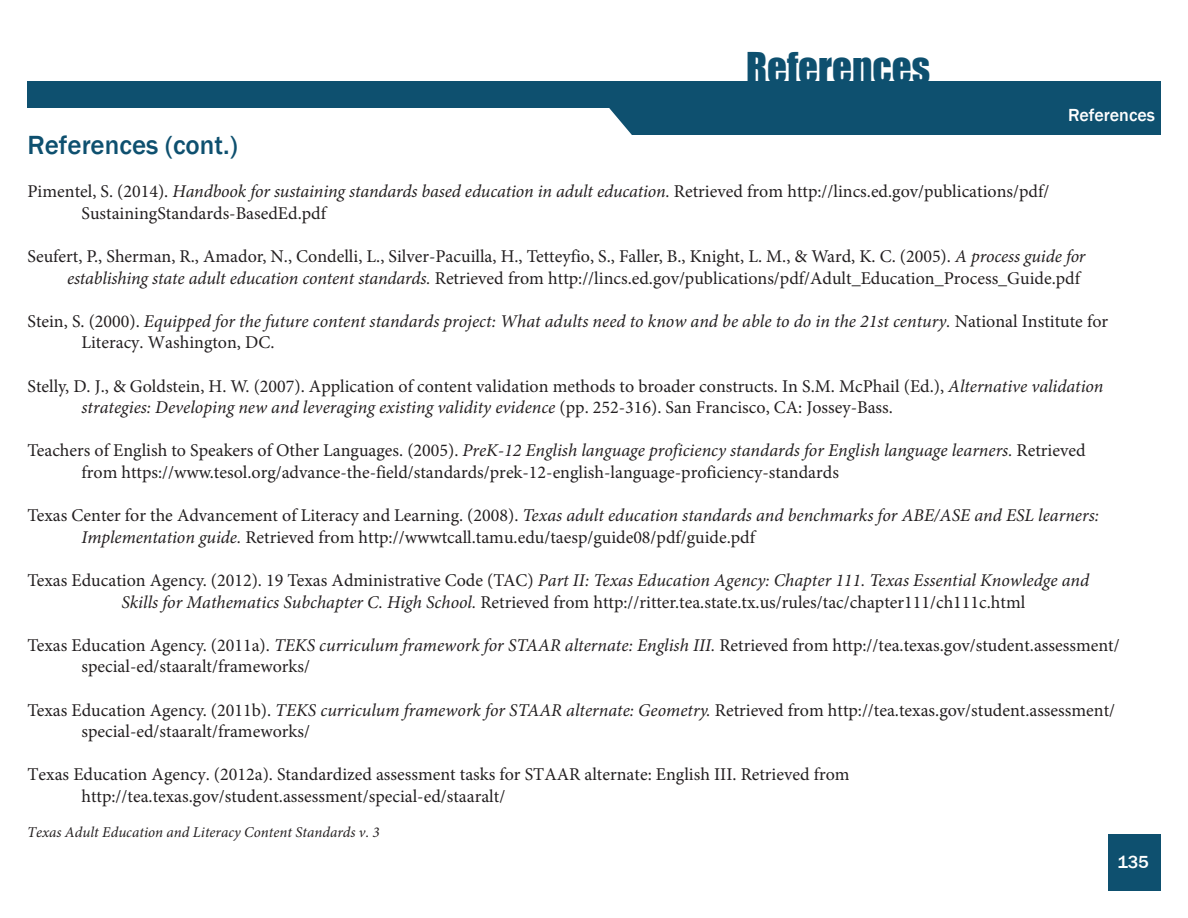
<style>
.page{position:relative;width:1188px;height:918px;background:#fff}
.page>*{position:absolute;margin:0;border:0;box-sizing:border-box;transform-origin:0 0}
.t1{font:39px "Impact";color:#0e506f}
.t2{font:500 27px "Franklin Gothic";color:#0e506f}
.t3{font:18px/21.6px "Minion Pro";color:#231f20}
.t4{font:italic 18px/21.8px "Minion Pro";color:#231f20}
.t5{font:500 18px "Franklin Gothic";color:#fff}
.t6{font:italic 15px "Minion Pro";color:#231f20}
.s1{font-style:italic}
.s2{font-style:normal}
</style>
<div class="page">
<div style="left:27px;top:81px;width:1134px;height:27px;background:#0e506f"></div>
<div style="left:1108px;top:835px;width:53px;height:56px;background:#0e506f"></div>
<div style="left:609px;top:108px;width:552px;height:27px;background:#0e506f"></div>
<p class="t1" style="left:746px;top:38px;width:186px">References</p>
<p class="t5" style="left:1068px;top:104px;width:88px">References</p>
<p class="t2" style="left:27px;top:128px;width:212px">References (cont.)</p>
<p class="t3" style="left:81px;top:181px;width:969px;text-indent:-54px">Pimentel, S. (2014). <span class="s1">Handbook for sustaining standards based education in adult education.</span> Retrieved from http://lincs.ed.gov/publications/pdf/<br>SustainingStandards-BasedEd.pdf</p>
<p class="t3" style="left:27px;top:246px;width:1060px;text-align:right">Seufert, P., Sherman, R., Amador, N., Condelli, L., Silver-Pacuilla, H., Tetteyfio, S., Faller, B., Knight, L. M., &amp; Ward, K. C. (2005). <span class="s1">A process guide for establishing state adult education content standards.</span> Retrieved from http://lincs.ed.gov/publications/pdf/Adult_Education_Process_Guide.pdf</p>
<p class="t4" style="left:81px;top:310px;width:1028px;text-indent:-54px"><span class="s2">Stein, S. (2000).</span> Equipped for the future content standards project: What adults need to know and be able to do in the 21st century. <span class="s2">National Institute for<br>Literacy. Washington, DC.</span></p>
<p class="t3" style="left:81px;top:375px;width:1024px;text-indent:-54px">Stelly, D. J., &amp; Goldstein, H. W. (2007). Application of content validation methods to broader constructs. In S.M. McPhail (Ed.), <span class="s1">Alternative validation strategies: Developing new and leveraging existing validity evidence</span> (pp. 252-316). San Francisco, CA: Jossey-Bass.</p>
<p class="t3" style="left:81px;top:440px;width:1006px;text-indent:-54px">Teachers of English to Speakers of Other Languages. (2005). <span class="s1">PreK-12 English language proficiency standards for English language learners.</span> Retrieved from https://www.tesol.org/advance-the-field/standards/prek-12-english-language-proficiency-standards</p>
<p class="t3" style="left:81px;top:505px;width:1019px;text-indent:-54px">Texas Center for the Advancement of Literacy and Learning. (2008). <span class="s1">Texas adult education standards and benchmarks for ABE/ASE and ESL learners:<br>Implementation guide.</span> Retrieved from http://wwwtcall.tamu.edu/taesp/guide08/pdf/guide.pdf</p>
<p class="t3" style="left:121px;top:570px;width:969px;text-indent:-94px">Texas Education Agency. (2012). 19 Texas Administrative Code (TAC) <span class="s1">Part II: Texas Education Agency: Chapter 111. Texas Essential Knowledge and<br>Skills for Mathematics Subchapter C. High School.</span> Retrieved from http://ritter.tea.state.tx.us/rules/tac/chapter111/ch111c.html</p>
<p class="t3" style="left:81px;top:634px;width:1040px;text-indent:-54px">Texas Education Agency. (2011a). <span class="s1">TEKS curriculum framework for STAAR alternate: English III.</span> Retrieved from http://tea.texas.gov/student.assessment/ special-ed/staaralt/frameworks/</p>
<p class="t3" style="left:81px;top:699px;width:1035px;text-indent:-54px">Texas Education Agency. (2011b). <span class="s1">TEKS curriculum framework for STAAR alternate: Geometry.</span> Retrieved from http://tea.texas.gov/student.assessment/ special-ed/staaralt/frameworks/</p>
<p class="t3" style="left:81px;top:764px;width:770px;text-indent:-54px">Texas Education Agency. (2012a). Standardized assessment tasks for STAAR alternate: English III. Retrieved from http://tea.texas.gov/student.assessment/special-ed/staaralt/</p>
<p class="t6" style="left:27px;top:822px;width:354px">Texas Adult Education and Literacy Content Standards v. 3</p>
<p class="t5" style="left:1117px;top:851px;width:33px">135</p>
</div>
